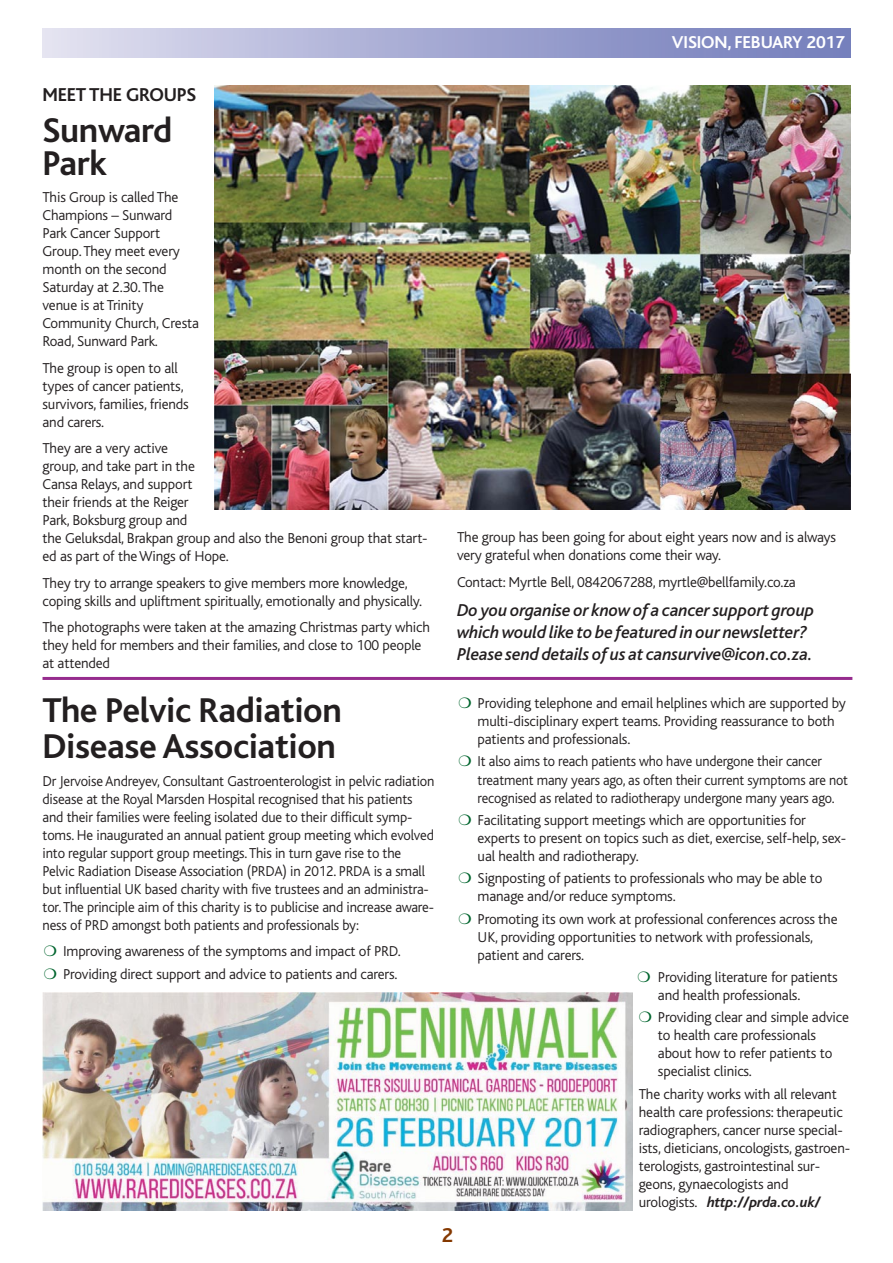
<style>
.page{position:relative;width:893px;height:1263px;background:#fff}
.page>*{position:absolute;margin:0;border:0;box-sizing:border-box;transform-origin:0 0}
.t1{font:700 36px/33px "Bliss";letter-spacing:-.01em;color:#231f20}
.t2{font:700 21px "Bliss";color:#843800}
.t3{font:700 19.5px "Bliss";letter-spacing:-.01em;color:#231f20}
.t4{font:italic 500 18px/21.6px "Bliss";letter-spacing:-.01em;color:#231f20}
.t5{font:700 18px "Bliss";letter-spacing:-.01em;color:#fff}
.t6{font:300 15px/18px "Bliss";letter-spacing:-.01em;color:#231f20}
.t7{font:300 15px/18px "Bliss";letter-spacing:-.01em;color:#231f20;scale:.95 1}
.s1{font-weight:700;font-style:italic}
</style>
<div class="page">
<hr style="left:43px;top:677px;width:809px;height:3px;background:#962c8e">
<img style="left:214px;top:85px;width:636px;height:425px">
<img style="left:43px;top:993px;width:590px;height:218px">
<p class="t5" style="left:672px;top:36px;width:174px">VISION, FEBUARY 2017</p>
<h3 class="t3" style="left:43px;top:87px;width:155px">MEET THE GROUPS</h3>
<h1 class="t1" style="left:43px;top:117px;width:131px">Sunward<br>Park</h1>
<p class="t6" style="left:43px;top:190px;width:158px">This Group is called The<br>Champions – Sunward<br>Park Cancer Support<br>Group. They meet every month on the second<br>Saturday at 2.30. The venue is at Trinity<br>Community Church, Cresta<br>Road, Sunward Park.</p>
<p class="t6" style="left:43px;top:360px;width:148px">The group is open to all types of cancer patients, survivors, families, friends and carers.</p>
<p class="t6" style="left:43px;top:441px;width:387px">They are a very active<br>group, and take part in the<br>Cansa Relays, and support<br>their friends at the Reiger<br>Park, Boksburg group and<br>the Geluksdal, Brakpan group and also the Benoni group that start&shy;ed as part of the Wings of Hope.</p>
<p class="t6" style="left:43px;top:575px;width:381px">They try to arrange speakers to give members more knowledge, coping skills and upliftment spiritually, emotionally and physically.</p>
<p class="t6" style="left:43px;top:620px;width:389px">The photographs were taken at the amazing Christmas party which they held for members and their families, and close to 100 people at attended</p>
<p class="t6" style="left:457px;top:530px;width:381px">The group has been going for about eight years now and is always very grateful when donations come their way.</p>
<p class="t6" style="left:457px;top:574px;width:340px">Contact: Myrtle Bell, 0842067288, myrtle@bellfamily.co.za</p>
<p class="t4" style="left:457px;top:601px;width:359px">Do you organise or know of a cancer support group which would like to be featured in our newsletter?<br>Please send details of us at cansurvive@icon.co.za.</p>
<h1 class="t1" style="left:43px;top:696px;width:301px;line-height:36px">The Pelvic Radiation<br>Disease Association</h1>
<p class="t6" style="left:43px;top:773px;width:393px">Dr Jervoise Andreyev, Consultant Gastroenterologist in pelvic radiation disease at the Royal Marsden Hospital recognised that his patients and their families were feeling isolated due to their difficult symp&shy;toms. He inaugurated an annual patient group meeting which evolved into regular support group meetings. This in turn gave rise to the Pelvic Radiation Disease Association (PRDA) in 2012. PRDA is a small but influential UK based charity with five trustees and an administra&shy;tor. The principle aim of this charity is to publicise and increase aware&shy;ness of PRD amongst both patients and professionals by:</p>
<p class="t6" style="left:63px;top:941px;width:339px;line-height:22.4px">Improving awareness of the symptoms and impact of PRD.<br>Providing direct support and advice to patients and carers.</p>
<h2 class="t2" style="left:442px;top:1227px;width:13px">2</h2>
<p class="t6" style="left:478px;top:695px;width:370px">Providing telephone and email helplines which are supported by multi-disciplinary expert teams. Providing reassurance to both patients and professionals.</p>
<p class="t7" style="left:478px;top:754px;width:392px">It also aims to reach patients who have undergone their cancer treatment many years ago, as often their current symptoms are not recognised as related to radiotherapy undergone many years ago.</p>
<p class="t6" style="left:478px;top:812px;width:370px">Facilitating support meetings which are opportunities for experts to present on topics such as diet, exercise, self-help, sex&shy;ual health and radiotherapy.</p>
<p class="t6" style="left:478px;top:870px;width:346px">Signposting of patients to professionals who may be able to manage and/or reduce symptoms.</p>
<p class="t6" style="left:478px;top:911px;width:361px">Promoting its own work at professional conferences across the<br>UK, providing opportunities to network with professionals, patient and carers.</p>
<p class="t6" style="left:658px;top:969px;width:181px">Providing literature for patients and health professionals.</p>
<p class="t6" style="left:658px;top:1010px;width:192px">Providing clear and simple advice to health care professionals about how to refer patients to specialist clinics.</p>
<p class="t6" style="left:639px;top:1086px;width:213px">The charity works with all relevant health care professions: therapeutic radiographers, cancer nurse special&shy;ists, dieticians, oncologists, gastroen&shy;terologists, gastrointestinal sur&shy;geons, gynaecologists and urologists. <span class="s1">http://prda.co.uk/</span></p>
</div>
